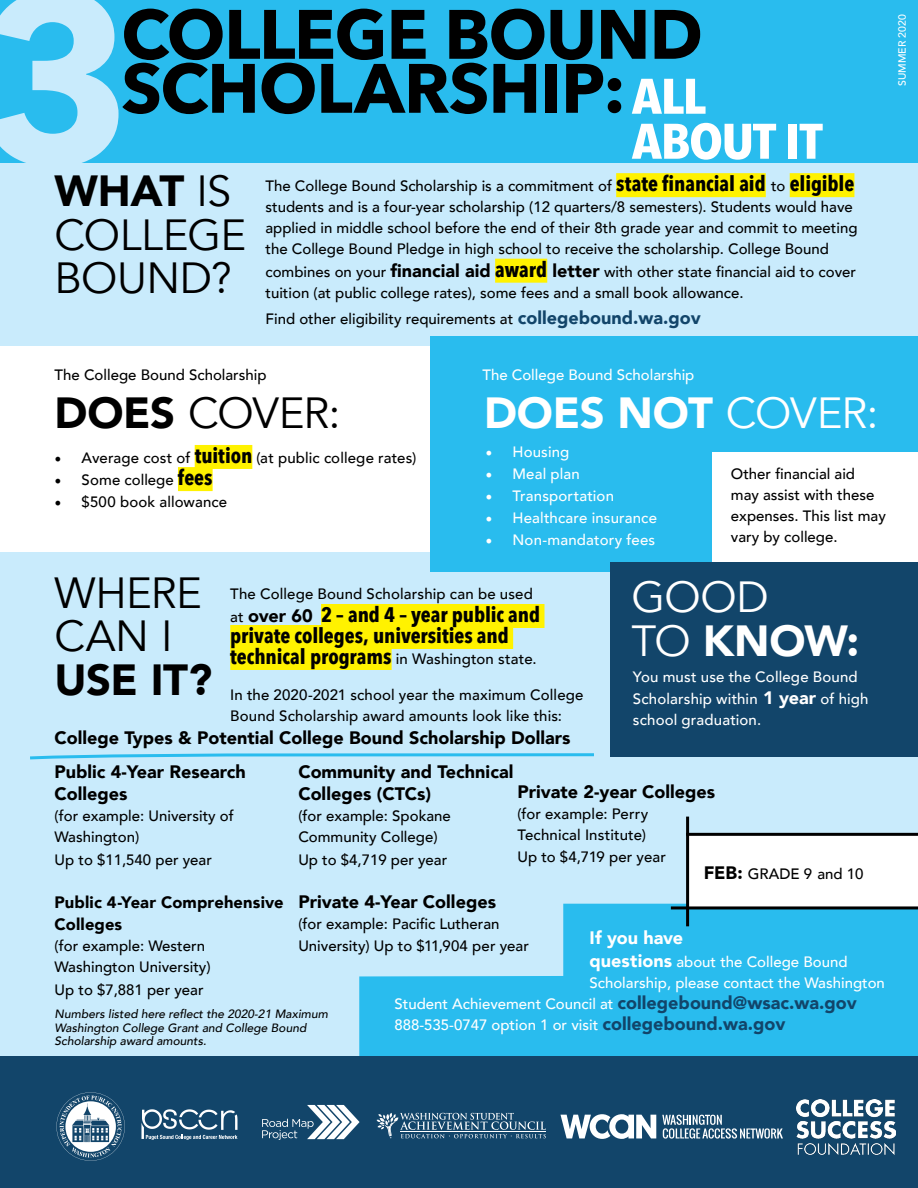
<style>
.page{position:relative;width:918px;height:1188px;background:#fff}
.page>*{position:absolute;margin:0;border:0;box-sizing:border-box;transform-origin:0 0}
.t1{font:700 238.5px "Avenir Next";color:#c9ebfc}
.t2{font:700 69px/54px "Avenir Next";letter-spacing:-.015em;color:#000}
.t3{font:700 49.35px "Avenir Next Condensed";letter-spacing:-.025em;color:#fff;scale:1.12 1}
.t4{font:43.5px/43.5px "Avenir";letter-spacing:-.01em;color:#000}
.t5{font:900 43.5px "Avenir";letter-spacing:-.01em;color:#fff}
.t6{font:43.5px/43.5px "Avenir";color:#fff}
.t7{font:900 43.5px "Avenir";color:#000}
.t8{font:700 21px/21px "Avenir Next Condensed";letter-spacing:-.005em;color:#000}
.t9{font:900 18px/22.5px "Avenir";color:#000}
.t10{font:900 18px "Avenir";letter-spacing:-.005em;color:#fff}
.t11{font:900 16.5px/22.5px "Avenir";letter-spacing:.005em;color:#000}
.t12{font:500 15px/21px "Avenir";color:#000}
.t13{font:500 15px/22.5px "Avenir";color:#fff}
.t14{font:italic 500 12px/13.5px "Avenir";color:#000}
.t15{font:500 10.5px "Avenir";color:#fff}
.s1{font-family:"Avenir Next Condensed";font-size:49.35px;color:#fff}
.s2{font-weight:900}
.s3{font-family:"Avenir Next Condensed";font-weight:700;font-size:21px}
.s4{font-weight:900;font-size:18px}
.s5{font-weight:900;font-size:18px;color:#12456a}
.s6{font-weight:400}
.s7{font-family:"Minion Pro";font-weight:400;font-size:18px}
.s8{font-family:"Avenir";font-weight:500;font-size:15px}
.s9{font-family:"Avenir";font-weight:900;font-size:18px}
</style>
<div class="page">
<div style="left:0;top:552px;width:918px;height:620px;background:#c9ebfc"></div>
<svg style="left:359px;top:904px;width:559px;height:152px;fill:#29bcee"></svg>
<div style="left:0;top:124px;width:918px;height:222px;background:#c9ebfc"></div>
<div style="left:616px;top:173px;width:150px;height:24px;background:#fff200"></div>
<div style="left:790px;top:173px;width:64px;height:24px;background:#fff200"></div>
<div style="left:495px;top:259px;width:52px;height:24px;background:#fff200"></div>
<div style="left:430px;top:337px;width:488px;height:235px;background:#29bcee"></div>
<div style="left:321px;top:604px;width:223px;height:24px;background:#fff200"></div>
<div style="left:230px;top:625px;width:283px;height:24px;background:#fff200"></div>
<div style="left:230px;top:646px;width:162px;height:24px;background:#fff200"></div>
<div style="left:195px;top:445px;width:57px;height:24px;background:#fff200"></div>
<div style="left:178px;top:467px;width:35px;height:24px;background:#fff200"></div>
<div style="left:713px;top:452px;width:205px;height:141px;background:#fff"></div>
<div style="left:610px;top:562px;width:308px;height:195px;background:#12456a"></div>
<div style="left:0;top:0;width:918px;height:162px;background:#29bcee"></div>
<div style="left:0;top:1056px;width:918px;height:132px;background:#12456a"></div>
<svg style="left:30px;top:753px;width:564px;height:7px"></svg>
<div style="left:689px;top:834px;width:229px;height:73px;background:#fff"></div>
<hr style="left:686px;top:833px;width:232px;height:3px;background:#000">
<hr style="left:686px;top:817px;width:3px;height:109px;background:#000">
<hr style="left:671px;top:906px;width:247px;height:3px;background:#000">
<svg style="left:262px;top:1105px;width:98px;height:35px"></svg>
<svg style="left:560px;top:1114px;width:96px;height:25px"></svg>
<svg style="left:662px;top:1115px;width:121px;height:24px"></svg>
<svg style="left:377px;top:1113px;width:169px;height:26px"></svg>
<svg style="left:141px;top:1109px;width:97px;height:31px"></svg>
<svg style="left:56px;top:1092px;width:69px;height:69px"></svg>
<img style="left:796px;top:1099px;width:99px;height:56px">
<h1 class="t1" style="left:-21px;top:-127px;width:156px">3</h1>
<h2 class="t2" style="left:121px;top:7px;width:586px">COLLEGE BOUND<br>SCHOLARSHIP:<span class="s1">ALL</span></h2>
<h3 class="t3" style="left:632px;top:111px;width:172px">ABOUT IT</h3>
<h3 class="t4" style="left:55px;top:170px;width:193px"><span class="s2">WHAT</span> IS<br>COLLEGE<br>BOUND?</h3>
<p class="t12" style="left:266px;top:175px;width:594px">The College Bound Scholarship is a commitment of <span class="s3">state financial aid</span> to <span class="s3">eligible </span>students and is a four-year scholarship (12 quarters/8 semesters). Students would have applied in middle school before the end of their 8th grade year and commit to meeting the College Bound Pledge in high school to receive the scholarship. College Bound</p>
<p class="t12" style="left:266px;top:260px;width:592px">combines on your <span class="s4">financial aid</span> <span class="s3">award</span> <span class="s4">letter</span> with other state financial aid to cover tuition (at public college rates), some fees and a small book allowance.</p>
<p class="t12" style="left:266px;top:308px;width:437px">Find other eligibility requirements at <span class="s5">collegebound.wa.gov</span></p>
<p class="t15" style="left:893px;top:86px;width:73px;rotate:-90deg">SUMMER 2020</p>
<p class="t12" style="left:55px;top:363px;width:214px">The College Bound Scholarship</p>
<p class="t13" style="left:482px;top:362px;width:214px">The College Bound Scholarship</p>
<h3 class="t5" style="left:484px;top:375px;width:396px">DOES NOT <span class="s6">COVER:</span></h3>
<h3 class="t4" style="left:55px;top:392px;width:288px"><span class="s2">DOES</span> COVER:</h3>
<p class="t13" style="left:486px;top:440px;width:85px"><span class="s7">•</span> Housing</p>
<p class="t13" style="left:486px;top:462px;width:96px"><span class="s7">•</span> Meal plan</p>
<p class="t13" style="left:486px;top:484px;width:130px"><span class="s7">•</span> Transportation</p>
<p class="t13" style="left:486px;top:506px;width:173px"><span class="s7">•</span> Healthcare insurance</p>
<p class="t13" style="left:486px;top:528px;width:171px"><span class="s7">•</span> Non-mandatory fees</p>
<p class="t12" style="left:55px;top:446px;width:363px"><span class="s7">•</span> Average cost of <span class="s3">tuition</span> (at public college rates)</p>
<p class="t12" style="left:55px;top:469px;width:160px"><span class="s7">•</span> Some college <span class="s3">fees</span></p>
<p class="t12" style="left:55px;top:491px;width:174px"><span class="s7">•</span> $500 book allowance</p>
<p class="t12" style="left:731px;top:463px;width:156px">Other financial aid may assist with these expenses. This list may vary by college.</p>
<h3 class="t6" style="left:631px;top:576px;width:229px">GOOD<br>TO <span class="s2">KNOW:</span></h3>
<p class="t13" style="left:633px;top:665px;width:237px">You must use the College Bound<br>Scholarship within <span class="s4">1 year</span> of high</p>
<p class="t13" style="left:633px;top:708px;width:130px">school graduation.</p>
<h3 class="t4" style="left:55px;top:572px;width:149px">WHERE<br>CAN I</h3>
<h3 class="t7" style="left:55px;top:642px;width:159px">USE IT?</h3>
<p class="t12" style="left:230px;top:583px;width:304px">The College Bound Scholarship can be used</p>
<h3 class="t8" style="left:230px;top:604px;width:312px"><span class="s8">at</span> <span class="s9">over 60</span> 2 – and 4 – year public and private colleges, universities and</h3>
<p class="t12" style="left:230px;top:647px;width:308px"><span class="s3">technical programs</span> in Washington state.</p>
<p class="t12" style="left:230px;top:683px;width:355px">In the 2020-2021 school year the maximum College<br>Bound Scholarship award amounts look like this:</p>
<p class="t9" style="left:55px;top:726px;width:517px">College Types &amp; Potential College Bound Scholarship Dollars</p>
<p class="t9" style="left:55px;top:760px;width:193px">Public 4-Year Research<br>Colleges</p>
<p class="t12" style="left:55px;top:805px;width:181px">(for example: University of<br>Washington)</p>
<p class="t12" style="left:55px;top:848px;width:159px">Up to $11,540 per year</p>
<p class="t11" style="left:55px;top:890px;width:230px">Public 4-Year Comprehensive<br>Colleges</p>
<p class="t12" style="left:55px;top:935px;width:157px">(for example: Western<br>Washington University)</p>
<p class="t12" style="left:55px;top:978px;width:150px">Up to $7,881 per year</p>
<p class="t9" style="left:298px;top:760px;width:217px">Community and Technical<br>Colleges (CTCs)</p>
<p class="t12" style="left:298px;top:805px;width:154px">(for example: Spokane<br>Community College)</p>
<p class="t12" style="left:298px;top:848px;width:150px">Up to $4,719 per year</p>
<p class="t9" style="left:298px;top:890px;width:199px">Private 4-Year Colleges</p>
<p class="t12" style="left:298px;top:911px;width:232px;line-height:22.5px">(for example: Pacific Lutheran<br>University) Up to $11,904 per year</p>
<p class="t9" style="left:517px;top:780px;width:199px">Private 2-year Colleges</p>
<p class="t12" style="left:517px;top:802px;width:132px">(for example: Perry<br>Technical Institute)</p>
<p class="t12" style="left:517px;top:846px;width:150px">Up to $4,719 per year</p>
<p class="t12" style="left:704px;top:863px;width:161px"><span class="s4">FEB:</span> GRADE 9 and 10</p>
<p class="t10" style="left:590px;top:922px;width:95px">If you have</p>
<p class="t13" style="left:590px;top:949px;width:260px"><span class="s4">questions</span> about the College Bound</p>
<p class="t13" style="left:590px;top:970px;width:297px">Scholarship, please contact the Washington</p>
<p class="t13" style="left:395px;top:991px;width:464px">Student Achievement Council at <span class="s5">collegebound@wsac.wa.gov</span></p>
<p class="t13" style="left:394px;top:1012px;width:392px">888-535-0747 option 1 or visit <span class="s5">collegebound.wa.gov</span></p>
<p class="t14" style="left:55px;top:1008px;width:275px">Numbers listed here reflect the 2020-21 Maximum<br>Washington College Grant and College Bound<br>Scholarship award amounts.</p>
</div>
